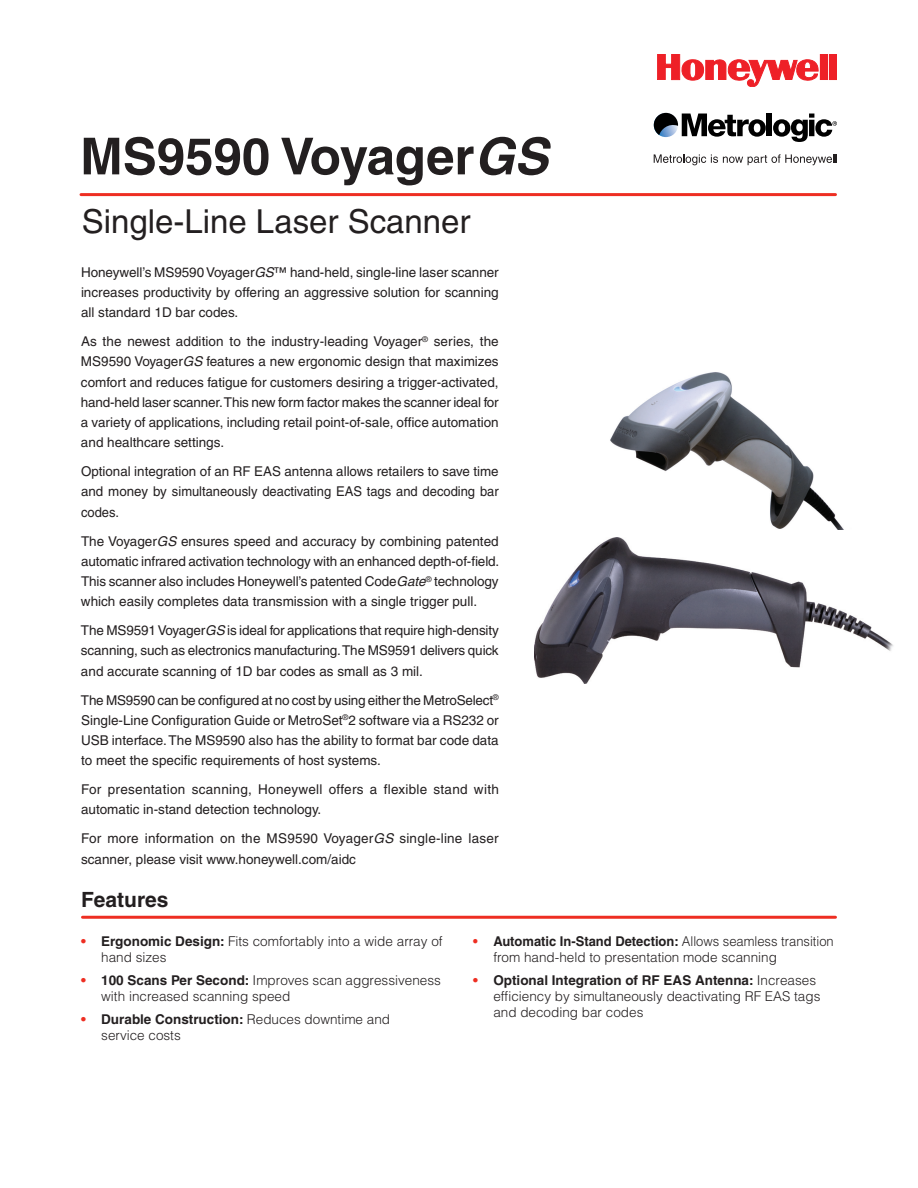
<style>
.page{position:relative;width:918px;height:1188px;background:#fff}
.page>*{position:absolute;margin:0;border:0;box-sizing:border-box;transform-origin:0 0}
.t1{font:700 51px "Helvetica";color:#231f20}
.t2{font:33px "Helvetica";color:#231f20}
.t3{font:700 21px "Helvetica";color:#231f20}
.t4{font:13.5px/20.2px "Helvetica";color:#231f20;text-align:justify}
.t5{font:300 13.5px/16.2px "Helvetica";color:#231f20}
.t6{font:13.5px/20.2px "Helvetica";letter-spacing:.025em;color:#231f20}
.t7{font:300 13.5px/16.2px "Helvetica";color:#231f20;scale:.96 1}
.s1{font-style:italic}
.s2{font-weight:700;color:#ee2e22}
.s3{font-weight:700}
</style>
<div class="page">
<svg style="left:657px;top:54px;width:162px;height:33px"></svg>
<div style="left:820px;top:54px;width:8px;height:26px;background:#ee2027"></div>
<div style="left:830px;top:54px;width:7px;height:26px;background:#ee2027"></div>
<svg style="left:654px;top:154px;width:183px;height:11px"></svg>
<svg style="left:654px;top:113px;width:112px;height:24px"></svg>
<div style="left:767px;top:114px;width:5px;height:22px;background:#000"></div>
<svg style="left:773px;top:114px;width:64px;height:28px"></svg>
<hr style="left:81px;top:193px;width:755px;height:3px;background:#ee2e22">
<hr style="left:82px;top:916px;width:754px;height:3px;background:#ee2e22">
<img style="left:535px;top:538px;width:358px;height:146px">
<img style="left:610px;top:372px;width:234px;height:158px">
<h1 class="t1" style="left:80px;top:125px;width:469px">MS9590 Voyager<span class="s1">GS</span></h1>
<h2 class="t2" style="left:82px;top:202px;width:390px">Single-Line Laser Scanner</h2>
<p class="t4" style="left:81px;top:262px;width:419px">Honeywell’s MS9590 Voyager<span class="s1">GS</span>™ hand-held, single-line laser scanner increases productivity by offering an aggressive solution for scanning all standard 1D bar codes.</p>
<p class="t4" style="left:81px;top:331px;width:419px">As the newest addition to the industry-leading Voyager<sup>®</sup> series, the MS9590 Voyager<span class="s1">GS</span> features a new ergonomic design that maximizes comfort and reduces fatigue for customers desiring a trigger-activated, hand-held laser scanner. This new form factor makes the scanner ideal for a variety of applications, including retail point-of-sale, office automation and healthcare settings.</p>
<p class="t4" style="left:81px;top:461px;width:419px">Optional integration of an RF EAS antenna allows retailers to save time and money by simultaneously deactivating EAS tags and decoding bar codes.</p>
<p class="t4" style="left:81px;top:531px;width:420px">The Voyager<span class="s1">GS</span> ensures speed and accuracy by combining patented automatic infrared activation technology with an enhanced depth-of-field.<br>This scanner also includes Honeywell’s patented Code<span class="s1">Gate</span><sup>®</sup> technology which easily completes data transmission with a single trigger pull.</p>
<p class="t4" style="left:81px;top:620px;width:419px">The MS9591 Voyager<span class="s1">GS</span> is ideal for applications that require high-density scanning, such as electronics manufacturing. The MS9591 delivers quick and accurate scanning of 1D bar codes as small as 3 mil.</p>
<p class="t4" style="left:81px;top:690px;width:419px">The MS9590 can be configured at no cost by using either the MetroSelect<sup>® </sup>Single-Line Configuration Guide or MetroSet<sup>®</sup>2 software via a RS232 or USB interface. The MS9590 also has the ability to format bar code data to meet the specific requirements of host systems.</p>
<p class="t6" style="left:81px;top:779px;width:419px">For presentation scanning, Honeywell offers a flexible stand with automatic in-stand detection technology.</p>
<p class="t4" style="left:81px;top:828px;width:419px">For more information on the MS9590 Voyager<span class="s1">GS</span> single-line laser scanner, please visit www.honeywell.com/aidc</p>
<h3 class="t3" style="left:81px;top:887px;width:89px">Features</h3>
<p class="t5" style="left:101px;top:933px;width:343px;text-indent:-20px"><span class="s2">•</span> <span class="s3">Ergonomic Design:</span> Fits comfortably into a wide array of hand sizes</p>
<p class="t5" style="left:101px;top:972px;width:341px;text-indent:-20px"><span class="s2">•</span> <span class="s3">100 Scans Per Second:</span> Improves scan aggressiveness with increased scanning speed</p>
<p class="t5" style="left:101px;top:1011px;width:290px;text-indent:-20px"><span class="s2">•</span> <span class="s3">Durable Construction:</span> Reduces downtime and service costs</p>
<p class="t7" style="left:493px;top:933px;width:356px;text-indent:-20px"><span class="s2">•</span> <span class="s3">Automatic In-Stand Detection:</span> Allows seamless transition from hand-held to presentation mode scanning</p>
<p class="t5" style="left:493px;top:972px;width:329px;text-indent:-20px"><span class="s2">•</span> <span class="s3">Optional Integration of RF EAS Antenna:</span> Increases efficiency by simultaneously deactivating RF EAS tags and decoding bar codes</p>
</div>
